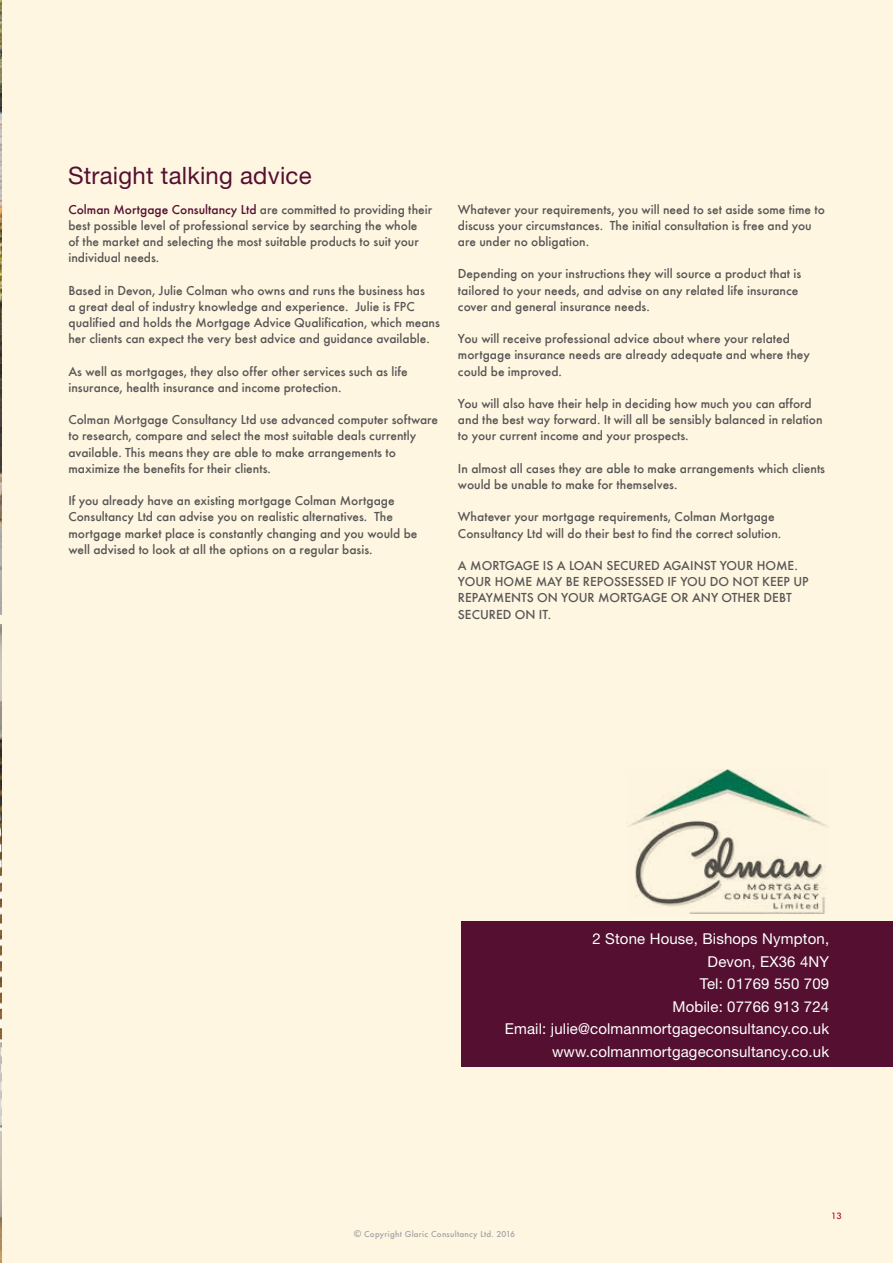
<style>
.page{position:relative;width:893px;height:1263px;background:#fff6e1}
.page>*{position:absolute;margin:0;border:0;box-sizing:border-box;transform-origin:0 0}
.t1{font:24px "Helvetica Neue";letter-spacing:.01em;color:#540f31}
.t2{font:15px/22.5px "Helvetica Neue";letter-spacing:.01em;color:#fff;text-align:right}
.t3{font:13.5px/16.2px "Futura T Medi Ro 1";color:#575656}
.t4{font:9px "Futura T Medi Ro 1";letter-spacing:.03em;color:#a0a2a6}
.t5{font:500 9px "Futura BT";color:#ad1921}
.s1{color:#540f31}
.s2{font-family:"Futura";font-weight:500;color:#9b9a9a}
</style>
<div class="page">
<img style="left:0;top:0;width:1px;height:614px">
<img style="left:0;top:625px;width:1px;height:638px">
<div style="left:461px;top:921px;width:432px;height:146px;background:#540f31"></div>
<img style="left:629px;top:769px;width:197px;height:144px">
<h1 class="t1" style="left:68px;top:161px;width:245px">Straight talking advice</h1>
<p class="t3" style="left:68px;top:201px;width:365px"><span class="s1">Colman Mortgage Consultancy Ltd</span> are committed to providing their best possible level of professional service by searching the whole<br>of the market and selecting the most suitable products to suit your individual needs.</p>
<p class="t3" style="left:68px;top:282px;width:373px">Based in Devon, Julie Colman who owns and runs the business has<br>a great deal of industry knowledge and experience. Julie is FPC qualified and holds the Mortgage Advice Qualification, which means her clients can expect the very best advice and guidance available.</p>
<p class="t3" style="left:68px;top:363px;width:341px">As well as mortgages, they also offer other services such as life insurance, health insurance and income protection.</p>
<p class="t3" style="left:68px;top:411px;width:371px">Colman Mortgage Consultancy Ltd use advanced computer software to research, compare and select the most suitable deals currently available. This means they are able to make arrangements to maximize the benefits for their clients.</p>
<p class="t3" style="left:68px;top:492px;width:350px">If you already have an existing mortgage Colman Mortgage Consultancy Ltd can advise you on realistic alternatives. The mortgage market place is constantly changing and you would be well advised to look at all the options on a regular basis.</p>
<p class="t3" style="left:458px;top:201px;width:369px">Whatever your requirements, you will need to set aside some time to discuss your circumstances. The initial consultation is free and you are under no obligation.</p>
<p class="t3" style="left:458px;top:266px;width:345px">Depending on your instructions they will source a product that is tailored to your needs, and advise on any related life insurance cover and general insurance needs.</p>
<p class="t3" style="left:458px;top:330px;width:353px">You will receive professional advice about where your related mortgage insurance needs are already adequate and where they could be improved.</p>
<p class="t3" style="left:458px;top:395px;width:366px">You will also have their help in deciding how much you can afford and the best way forward. It will all be sensibly balanced in relation to your current income and your prospects.</p>
<p class="t3" style="left:458px;top:460px;width:369px">In almost all cases they are able to make arrangements which clients would be unable to make for themselves.</p>
<p class="t3" style="left:458px;top:509px;width:325px">Whatever your mortgage requirements, Colman Mortgage<br>Consultancy Ltd will do their best to find the correct solution.</p>
<p class="t3" style="left:458px;top:557px;width:352px">A MORTGAGE IS A LOAN SECURED AGAINST YOUR HOME.<br>YOUR HOME MAY BE REPOSSESSED IF YOU DO NOT KEEP UP REPAYMENTS ON YOUR MORTGAGE OR ANY OTHER DEBT SECURED ON IT.</p>
<p class="t2" style="left:505px;top:927px;width:326px">2 Stone House, Bishops Nympton,<br>Devon, EX36 4NY<br>Tel: 01769 550 709<br>Mobile: 07766 913 724<br>Email: julie@colmanmortgageconsultancy.co.uk www.colmanmortgageconsultancy.co.uk</p>
<p class="t5" style="left:831px;top:1210px;width:12px">13</p>
<p class="t4" style="left:354px;top:1228px;width:163px"><span class="s2">©</span> Copyright Glaric Consultancy Ltd. 2016</p>
</div>
